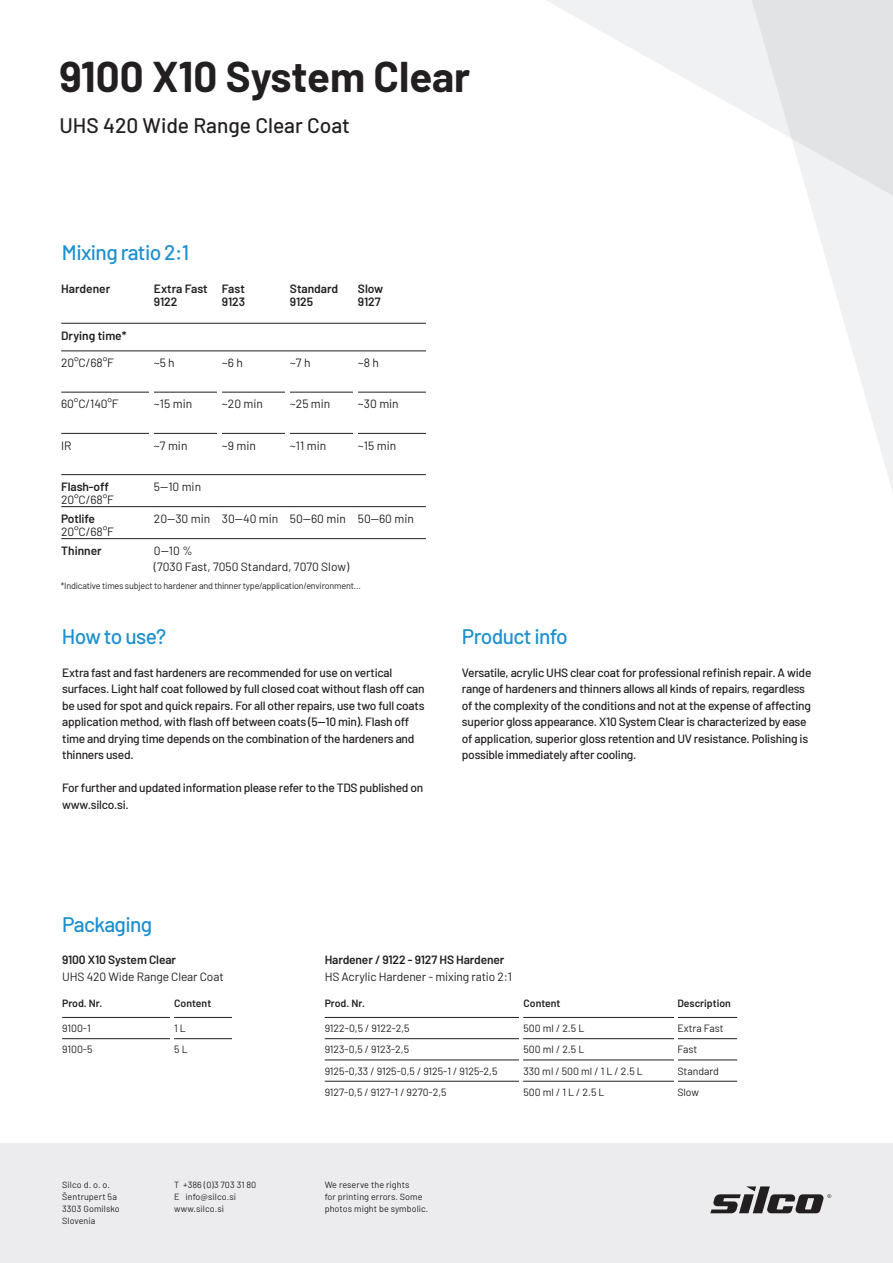
<style>
.page{position:relative;width:893px;height:1263px;background:#fff}
.page>*{position:absolute;margin:0;border:0;box-sizing:border-box;transform-origin:0 0}
.t1{font:700 42px "Barlow";color:#231f20}
.t2{font:500 21px "Barlow";letter-spacing:-.03em;color:#1d90d0}
.t3{font:500 21px "Barlow";color:#231f20}
.t4{font:500 12px/16.5px "Barlow";letter-spacing:-.02em;color:#231f20}
.t5{font:12px/16.5px "Barlow";color:#231f20}
.t6{font:600 12px/13.5px "Barlow";letter-spacing:-.01em;color:#231f20}
.t7{font:10.5px "Barlow";color:#231f20}
.t8{font:600 10.5px "Barlow";color:#231f20}
.t9{font:9px/12px "Barlow";letter-spacing:.005em;color:#231f20}
.t10{font:9px "Barlow";letter-spacing:-.02em;color:#231f20}
</style>
<div class="page">
<svg style="left:547px;top:0;width:204px;height:115px;fill:#f0f1f2"></svg>
<svg style="left:751px;top:0;width:142px;height:491px"></svg>
<div style="left:0;top:1143px;width:893px;height:120px;background:#ececee"></div>
<svg style="left:710px;top:1186px;width:121px;height:27px"></svg>
<hr style="left:62px;top:1017px;width:112px;height:1px;background:#231f20">
<hr style="left:174px;top:1017px;width:61px;height:1px;background:#231f20">
<hr style="left:62px;top:1038px;width:112px;height:1px;background:#231f20">
<hr style="left:174px;top:1038px;width:61px;height:1px;background:#231f20">
<hr style="left:325px;top:1017px;width:198px;height:1px;background:#231f20">
<hr style="left:523px;top:1017px;width:154px;height:1px;background:#231f20">
<hr style="left:677px;top:1017px;width:60px;height:1px;background:#231f20">
<hr style="left:325px;top:1038px;width:198px;height:1px;background:#231f20">
<hr style="left:523px;top:1038px;width:154px;height:1px;background:#231f20">
<hr style="left:677px;top:1038px;width:60px;height:1px;background:#231f20">
<hr style="left:325px;top:1060px;width:198px;height:1px;background:#231f20">
<hr style="left:523px;top:1060px;width:154px;height:1px;background:#231f20">
<hr style="left:677px;top:1060px;width:60px;height:1px;background:#231f20">
<hr style="left:325px;top:1081px;width:198px;height:1px;background:#231f20">
<hr style="left:523px;top:1081px;width:154px;height:1px;background:#231f20">
<hr style="left:677px;top:1081px;width:60px;height:1px;background:#231f20">
<hr style="left:232px;top:996px;width:3px;height:88px;background:#fff">
<hr style="left:520px;top:1000px;width:3px;height:88px;background:#fff">
<hr style="left:674px;top:1000px;width:3px;height:88px;background:#fff">
<hr style="left:170px;top:996px;width:4px;height:88px;background:#fff">
<hr style="left:61px;top:323px;width:93px;height:1px;background:#231f20">
<hr style="left:154px;top:323px;width:68px;height:1px;background:#231f20">
<hr style="left:222px;top:323px;width:68px;height:1px;background:#231f20">
<hr style="left:290px;top:323px;width:68px;height:1px;background:#231f20">
<hr style="left:358px;top:323px;width:68px;height:1px;background:#231f20">
<hr style="left:61px;top:351px;width:93px;height:1px;background:#231f20">
<hr style="left:154px;top:351px;width:68px;height:1px;background:#231f20">
<hr style="left:222px;top:351px;width:68px;height:1px;background:#231f20">
<hr style="left:290px;top:351px;width:68px;height:1px;background:#231f20">
<hr style="left:358px;top:351px;width:68px;height:1px;background:#231f20">
<hr style="left:61px;top:392px;width:93px;height:1px;background:#231f20">
<hr style="left:154px;top:392px;width:68px;height:1px;background:#231f20">
<hr style="left:222px;top:392px;width:68px;height:1px;background:#231f20">
<hr style="left:290px;top:392px;width:68px;height:1px;background:#231f20">
<hr style="left:358px;top:392px;width:68px;height:1px;background:#231f20">
<hr style="left:61px;top:433px;width:93px;height:1px;background:#231f20">
<hr style="left:154px;top:433px;width:68px;height:1px;background:#231f20">
<hr style="left:222px;top:433px;width:68px;height:1px;background:#231f20">
<hr style="left:290px;top:433px;width:68px;height:1px;background:#231f20">
<hr style="left:358px;top:433px;width:68px;height:1px;background:#231f20">
<hr style="left:61px;top:474px;width:93px;height:1px;background:#231f20">
<hr style="left:154px;top:474px;width:68px;height:1px;background:#231f20">
<hr style="left:222px;top:474px;width:68px;height:1px;background:#231f20">
<hr style="left:290px;top:474px;width:68px;height:1px;background:#231f20">
<hr style="left:358px;top:474px;width:68px;height:1px;background:#231f20">
<hr style="left:61px;top:506px;width:93px;height:1px;background:#231f20">
<hr style="left:154px;top:506px;width:68px;height:1px;background:#231f20">
<hr style="left:222px;top:506px;width:68px;height:1px;background:#231f20">
<hr style="left:290px;top:506px;width:68px;height:1px;background:#231f20">
<hr style="left:358px;top:506px;width:68px;height:1px;background:#231f20">
<hr style="left:61px;top:538px;width:93px;height:1px;background:#231f20">
<hr style="left:154px;top:538px;width:68px;height:1px;background:#231f20">
<hr style="left:222px;top:538px;width:68px;height:1px;background:#231f20">
<hr style="left:290px;top:538px;width:68px;height:1px;background:#231f20">
<hr style="left:358px;top:538px;width:68px;height:1px;background:#231f20">
<div style="left:285px;top:356px;width:5px;height:86px;background:#fff"></div>
<div style="left:353px;top:356px;width:5px;height:86px;background:#fff"></div>
<div style="left:217px;top:356px;width:5px;height:86px;background:#fff"></div>
<div style="left:149px;top:356px;width:5px;height:86px;background:#fff"></div>
<h1 class="t1" style="left:60px;top:46px;width:412px">9100 X10 System Clear</h1>
<h2 class="t3" style="left:60px;top:110px;width:292px">UHS 420 Wide Range Clear Coat</h2>
<h2 class="t2" style="left:62px;top:237px;width:129px">Mixing ratio 2:1</h2>
<p class="t6" style="left:61px;top:281px;width:50px">Hardener</p>
<p class="t6" style="left:154px;top:281px;width:55px">Extra Fast<br>9122</p>
<p class="t6" style="left:222px;top:281px;width:25px">Fast<br>9123</p>
<p class="t6" style="left:290px;top:281px;width:50px">Standard<br>9125</p>
<p class="t6" style="left:358px;top:281px;width:27px">Slow<br>9127</p>
<p class="t6" style="left:61px;top:327px;width:67px">Drying time*</p>
<p class="t5" style="left:61px;top:354px;width:54px">20°C/68°F</p>
<p class="t5" style="left:154px;top:354px;width:22px">~5 h</p>
<p class="t5" style="left:222px;top:354px;width:23px">~6 h</p>
<p class="t5" style="left:290px;top:354px;width:22px">~7 h</p>
<p class="t5" style="left:358px;top:354px;width:23px">~8 h</p>
<p class="t5" style="left:61px;top:395px;width:59px">60°C/140°F</p>
<p class="t5" style="left:154px;top:395px;width:40px">~15 min</p>
<p class="t5" style="left:222px;top:395px;width:43px">~20 min</p>
<p class="t5" style="left:290px;top:395px;width:42px">~25 min</p>
<p class="t5" style="left:358px;top:395px;width:42px">~30 min</p>
<p class="t5" style="left:61px;top:436px;width:12px">IR</p>
<p class="t5" style="left:154px;top:436px;width:35px">~7 min</p>
<p class="t5" style="left:222px;top:436px;width:36px">~9 min</p>
<p class="t5" style="left:290px;top:436px;width:38px">~11 min</p>
<p class="t5" style="left:358px;top:436px;width:40px">~15 min</p>
<p class="t6" style="left:61px;top:479px;width:49px">Flash-off</p>
<p class="t5" style="left:61px;top:491px;width:54px">20°C/68°F</p>
<p class="t5" style="left:154px;top:477px;width:49px">5--10 min</p>
<p class="t6" style="left:61px;top:511px;width:35px">Potlife</p>
<p class="t5" style="left:61px;top:523px;width:54px">20°C/68°F</p>
<p class="t5" style="left:154px;top:509px;width:261px">20--30 min 30--40 min 50--60 min 50--60 min</p>
<p class="t6" style="left:61px;top:543px;width:42px">Thinner</p>
<p class="t5" style="left:154px;top:541px;width:197px">0—10 %<br>(7030 Fast, 7050 Standard, 7070 Slow)</p>
<p class="t10" style="left:61px;top:580px;width:302px">*Indicative times subject to hardener and thinner type/application/environment…</p>
<h2 class="t2" style="left:62px;top:621px;width:106px">How to use?</h2>
<p class="t4" style="left:62px;top:663px;width:364px">Extra fast and fast hardeners are recommended for use on vertical surfaces. Light half coat followed by full closed coat without flash off can be used for spot and quick repairs. For all other repairs, use two full coats application method, with flash off between coats (5--10 min). Flash off time and drying time depends on the combination of the hardeners and thinners used.</p>
<p class="t4" style="left:62px;top:779px;width:363px">For further and updated information please refer to the TDS published on www.silco.si.</p>
<h2 class="t2" style="left:462px;top:621px;width:107px">Product info</h2>
<p class="t4" style="left:462px;top:663px;width:351px">Versatile, acrylic UHS clear coat for professional refinish repair. A wide range of hardeners and thinners allows all kinds of repairs, regardless of the complexity of the conditions and not at the expense of affecting superior gloss appearance. X10 System Clear is characterized by ease of application, superior gloss retention and UV resistance. Polishing is possible immediately after cooling.</p>
<h2 class="t2" style="left:62px;top:909px;width:92px">Packaging</h2>
<p class="t6" style="left:62px;top:952px;width:115px">9100 X10 System Clear</p>
<p class="t5" style="left:62px;top:967px;width:163px">UHS 420 Wide Range Clear Coat</p>
<p class="t8" style="left:62px;top:995px;width:42px">Prod. Nr.</p>
<p class="t8" style="left:174px;top:995px;width:39px">Content</p>
<p class="t7" style="left:62px;top:1021px;width:30px">9100-1</p>
<p class="t7" style="left:174px;top:1021px;width:13px">1 L</p>
<p class="t7" style="left:62px;top:1042px;width:32px">9100-5</p>
<p class="t7" style="left:174px;top:1042px;width:15px">5 L</p>
<p class="t6" style="left:325px;top:952px;width:181px">Hardener / 9122 - 9127 HS Hardener</p>
<p class="t5" style="left:325px;top:967px;width:189px">HS Acrylic Hardener - mixing ratio 2:1</p>
<p class="t8" style="left:325px;top:995px;width:42px">Prod. Nr.</p>
<p class="t8" style="left:523px;top:995px;width:39px">Content</p>
<p class="t8" style="left:677px;top:995px;width:55px">Description</p>
<p class="t7" style="left:325px;top:1021px;width:86px">9122-0,5 / 9122-2,5</p>
<p class="t7" style="left:523px;top:1021px;width:62px">500 ml / 2.5 L</p>
<p class="t7" style="left:677px;top:1021px;width:48px">Extra Fast</p>
<p class="t7" style="left:325px;top:1042px;width:86px">9123-0,5 / 9123-2,5</p>
<p class="t7" style="left:523px;top:1042px;width:62px">500 ml / 2.5 L</p>
<p class="t7" style="left:677px;top:1042px;width:21px">Fast</p>
<p class="t7" style="left:325px;top:1063px;width:174px">9125-0,33 / 9125-0,5 / 9125-1 / 9125-2,5</p>
<p class="t7" style="left:523px;top:1063px;width:121px">330 ml / 500 ml / 1 L / 2.5 L</p>
<p class="t7" style="left:677px;top:1063px;width:43px">Standard</p>
<p class="t7" style="left:325px;top:1084px;width:123px">9127-0,5 / 9127-1 / 9270-2,5</p>
<p class="t7" style="left:523px;top:1084px;width:83px">500 ml / 1 L / 2.5 L</p>
<p class="t7" style="left:677px;top:1084px;width:23px">Slow</p>
<p class="t9" style="left:174px;top:1178px;width:84px">T +386 (0)3 703 31 80<br>E info@silco.si www.silco.si</p>
<p class="t9" style="left:62px;top:1178px;width:59px">Silco d. o. o.<br>Šentrupert 5a<br>3303 Gomilsko<br>Slovenia</p>
<p class="t9" style="left:325px;top:1178px;width:105px">We reserve the rights<br>for printing errors. Some photos might be symbolic.</p>
</div>
